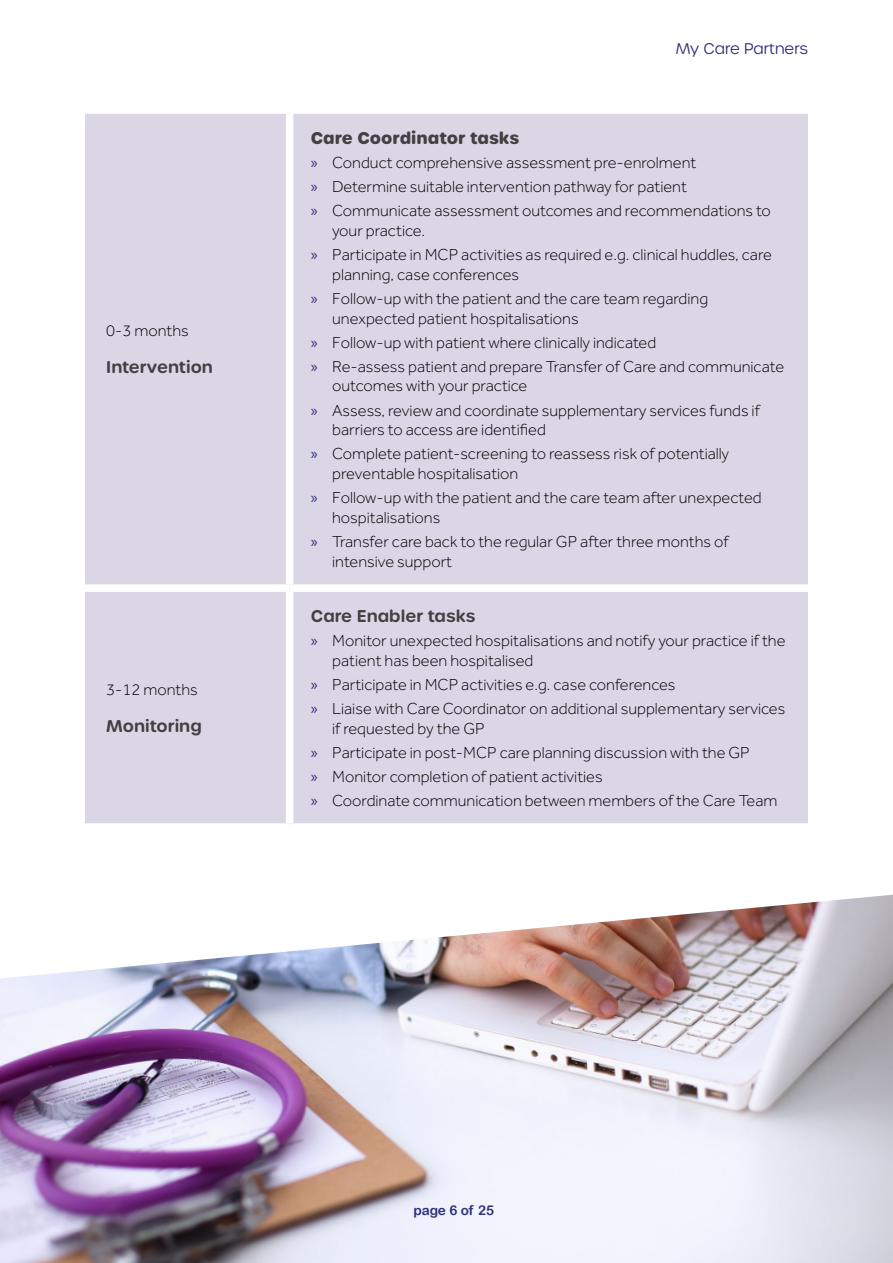
<style>
.page{position:relative;width:893px;height:1263px;background:#fff}
.page>*{position:absolute;margin:0;border:0;box-sizing:border-box;transform-origin:0 0}
.t1{font:300 16.5px/24px "Effra";color:#000}
.t2{font:600 16.5px "Urbane Rounded";color:#414042}
.t3{font:700 16.5px "Urbane Rounded";color:#414042}
.t4{font:300 15px "Urbane Rounded";color:#2e2e7d}
.t5{font:13.5px "Arial Rounded MT Bold";color:#2e2e7d}
.s1{font-family:"Myriad Pro";font-weight:400;color:#2e2e7d}
</style>
<div class="page">
<div style="left:85px;top:114px;width:723px;height:709px;background:#dbd6e6"></div>
<div style="left:85px;top:584px;width:205px;height:8px;background:#fff"></div>
<div style="left:286px;top:114px;width:7px;height:470px;background:#fff"></div>
<div style="left:290px;top:584px;width:518px;height:8px;background:#fff"></div>
<div style="left:286px;top:592px;width:7px;height:231px;background:#fff"></div>
<img style="left:0;top:895px;width:893px;height:368px">
<p class="t1" style="left:106px;top:319px;width:84px">0-3 months</p>
<p class="t2" style="left:106px;top:356px;width:108px">Intervention</p>
<p class="t1" style="left:106px;top:677px;width:93px">3-12 months</p>
<p class="t2" style="left:106px;top:714px;width:97px">Monitoring</p>
<p class="t4" style="left:676px;top:39px;width:133px">My Care Partners</p>
<p class="t3" style="left:311px;top:126px;width:210px">Care Coordinator tasks</p>
<p class="t1" style="left:311px;top:150px;width:462px"><span class="s1">»</span> Conduct comprehensive assessment pre-enrolment<br><span class="s1">»</span> Determine suitable intervention pathway for patient<br><span class="s1">»</span> Communicate assessment outcomes and recommendations to</p>
<p class="t1" style="left:311px;top:218px;width:462px;text-indent:21px">your practice.<br><span class="s1">»</span> Participate in MCP activities as required e.g. clinical huddles, care</p>
<p class="t1" style="left:311px;top:262px;width:399px;text-indent:21px">planning, case conferences<br><span class="s1">»</span> Follow-up with the patient and the care team regarding</p>
<p class="t1" style="left:311px;top:306px;width:475px;text-indent:21px">unexpected patient hospitalisations<br><span class="s1">»</span> Follow-up with patient where clinically indicated<br><span class="s1">»</span> Re-assess patient and prepare Transfer of Care and communicate</p>
<p class="t1" style="left:311px;top:374px;width:450px;text-indent:21px">outcomes with your practice<br><span class="s1">»</span> Assess, review and coordinate supplementary services funds if</p>
<p class="t1" style="left:311px;top:418px;width:420px;text-indent:21px">barriers to access are identified<br><span class="s1">»</span> Complete patient-screening to reassess risk of potentially</p>
<p class="t1" style="left:311px;top:462px;width:452px;text-indent:21px">preventable hospitalisation<br><span class="s1">»</span> Follow-up with the patient and the care team after unexpected</p>
<p class="t1" style="left:311px;top:505px;width:419px;text-indent:21px">hospitalisations<br><span class="s1">»</span> Transfer care back to the regular GP after three months of</p>
<p class="t1" style="left:332px;top:549px;width:121px">intensive support</p>
<p class="t2" style="left:311px;top:605px;width:166px">Care Enabler tasks</p>
<p class="t1" style="left:332px;top:630px;width:455px;line-height:19.8px;text-indent:-21px"><span class="s1">»</span> Monitor unexpected hospitalisations and notify your practice if the patient has been hospitalised</p>
<p class="t1" style="left:311px;top:672px;width:476px"><span class="s1">»</span> Participate in MCP activities e.g. case conferences<br><span class="s1">»</span> Liaise with Care Coordinator on additional supplementary services</p>
<p class="t1" style="left:311px;top:716px;width:468px;text-indent:21px">if requested by the GP<br><span class="s1">»</span> Participate in post-MCP care planning discussion with the GP<br><span class="s1">»</span> Monitor completion of patient activities<br><span class="s1">»</span> Coordinate communication between members of the Care Team</p>
<p class="t5" style="left:414px;top:1202px;width:82px">page 6 of 25</p>
</div>
